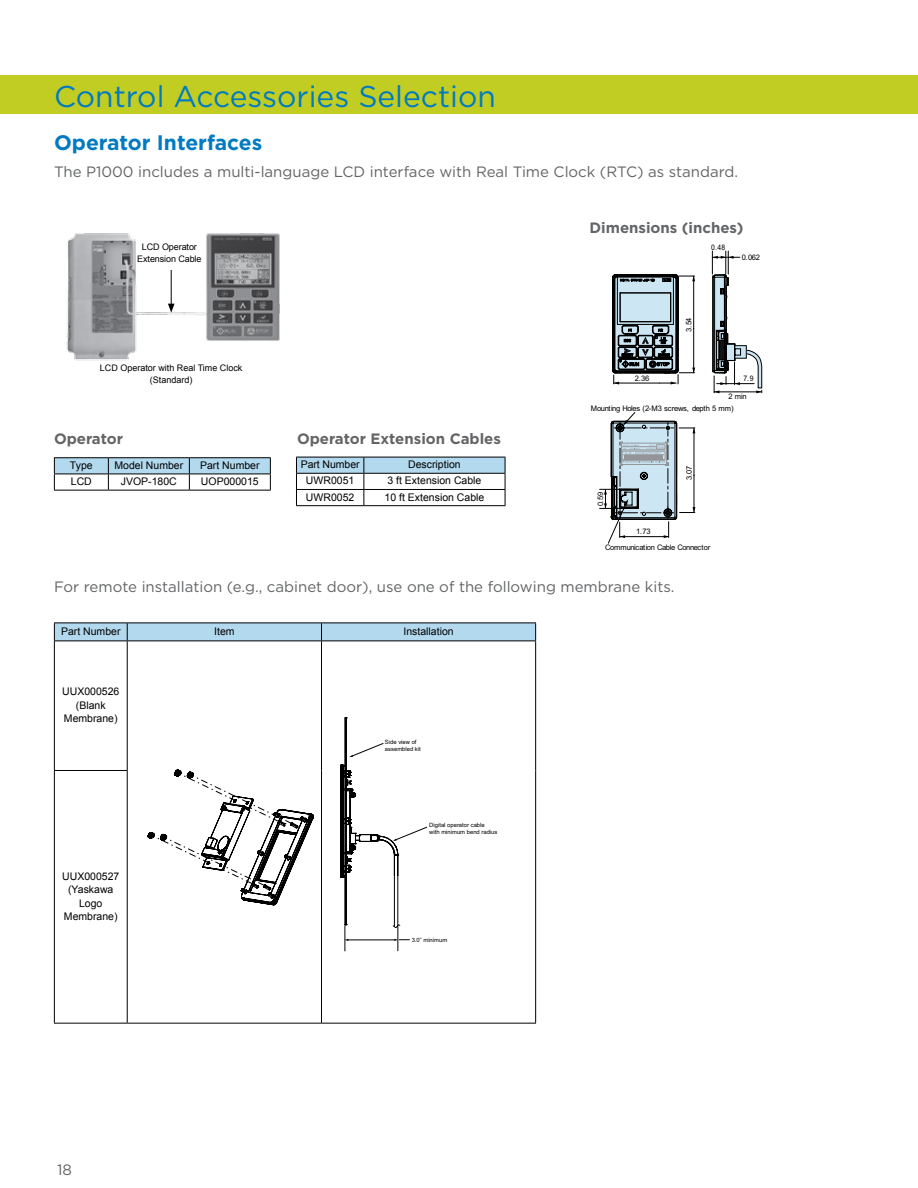
<style>
.page{position:relative;width:918px;height:1188px;background:#fff}
.page>*{position:absolute;margin:0;border:0;box-sizing:border-box;transform-origin:0 0}
.t1{font:30px "Gotham";color:#007ac2}
.t2{font:700 21px "Gotham";color:#007ac2}
.t3{font:15px "Gotham";color:#636466}
.t4{font:700 15px "Gotham";color:#636466}
.t5{font:10.5px/13.5px "Arial";color:#000;text-align:center}
.t6{font:9px/12px "Arial";color:#000;text-align:center}
.t7{font:7.65px/11.4px "Arial";letter-spacing:-.055em;color:#000}
.t8{font:7.65px "Arial";letter-spacing:-.055em;color:#000;scale:.9 1}
.t9{font:5.85px/7.1px "Arial";color:#000}
</style>
<div class="page">
<hr style="left:54px;top:457px;width:54px;height:1px;background:#000">
<hr style="left:108px;top:457px;width:81px;height:1px;background:#000">
<hr style="left:189px;top:457px;width:82px;height:1px;background:#000">
<svg style="left:54px;top:458px;width:217px;height:32px"></svg>
<hr style="left:54px;top:490px;width:54px;height:1px;background:#000">
<hr style="left:108px;top:490px;width:81px;height:1px;background:#000">
<hr style="left:189px;top:490px;width:82px;height:1px;background:#000">
<svg style="left:54px;top:623px;width:482px;height:18px"></svg>
<hr style="left:54px;top:641px;width:73px;height:1px;background:#000">
<hr style="left:54px;top:641px;width:1px;height:129px;background:#000">
<hr style="left:127px;top:641px;width:195px;height:1px;background:#000">
<hr style="left:127px;top:641px;width:1px;height:129px;background:#000">
<hr style="left:322px;top:641px;width:214px;height:1px;background:#000">
<hr style="left:321px;top:641px;width:1px;height:129px;background:#000">
<hr style="left:535px;top:641px;width:1px;height:129px;background:#000">
<hr style="left:321px;top:770px;width:1px;height:253px;background:#000">
<hr style="left:535px;top:770px;width:1px;height:253px;background:#000">
<hr style="left:54px;top:770px;width:74px;height:1px;background:#000">
<hr style="left:54px;top:771px;width:1px;height:252px;background:#000">
<hr style="left:127px;top:771px;width:1px;height:252px;background:#000">
<hr style="left:127px;top:1023px;width:195px;height:1px;background:#000">
<hr style="left:322px;top:1023px;width:214px;height:1px;background:#000">
<hr style="left:54px;top:1023px;width:73px;height:1px;background:#000">
<svg style="left:148px;top:770px;width:165px;height:135px"></svg>
<svg style="left:341px;top:718px;width:87px;height:233px"></svg>
<hr style="left:600px;top:489px;width:30px;height:1px;background:#000">
<hr style="left:600px;top:508px;width:30px;height:1px;background:#000">
<svg style="left:604px;top:250px;width:158px;height:294px"></svg>
<svg style="left:296px;top:457px;width:210px;height:48px"></svg>
<hr style="left:296px;top:505px;width:68px;height:1px;background:#000">
<hr style="left:364px;top:505px;width:141px;height:1px;background:#000">
<div style="left:0;top:75px;width:918px;height:39px;background:#c2cd23"></div>
<img style="left:67px;top:233px;width:213px;height:128px">
<h1 class="t1" style="left:54px;top:78px;width:443px">Control Accessories Selection</h1>
<h2 class="t2" style="left:54px;top:129px;width:210px">Operator Interfaces</h2>
<h3 class="t3" style="left:54px;top:163px;width:686px">The P1000 includes a multi-language LCD interface with Real Time Clock (RTC) as standard.</h3>
<p class="t6" style="left:137px;top:241px;width:66px">LCD Operator<br>Extension Cable</p>
<p class="t6" style="left:100px;top:362px;width:144px">LCD Operator with Real Time Clock (Standard)</p>
<h3 class="t4" style="left:54px;top:429px;width:70px">Operator</h3>
<h3 class="t4" style="left:297px;top:429px;width:206px">Operator Extension Cables</h3>
<p class="t5" style="left:70px;top:459px;width:24px">Type</p>
<p class="t5" style="left:114px;top:459px;width:70px">Model Number</p>
<p class="t5" style="left:200px;top:459px;width:61px">Part Number</p>
<p class="t5" style="left:71px;top:475px;width:22px">LCD</p>
<p class="t5" style="left:121px;top:475px;width:58px">JVOP-180C</p>
<p class="t5" style="left:201px;top:475px;width:59px">UOP000015</p>
<p class="t5" style="left:301px;top:458px;width:60px">Part Number</p>
<p class="t5" style="left:408px;top:458px;width:54px">Description</p>
<p class="t5" style="left:306px;top:474px;width:50px">UWR0051</p>
<p class="t5" style="left:387px;top:474px;width:95px">3 ft Extension Cable</p>
<p class="t5" style="left:306px;top:490px;width:50px">UWR0052</p>
<p class="t5" style="left:385px;top:490px;width:101px">10 ft Extension Cable</p>
<h3 class="t4" style="left:590px;top:219px;width:156px">Dimensions (inches)</h3>
<p class="t8" style="left:711px;top:242px;width:17px">0.48</p>
<p class="t7" style="left:742px;top:252px;width:20px">0.062</p>
<p class="t7" style="left:683px;top:332px;width:16px;rotate:-90deg">3.54</p>
<p class="t7" style="left:635px;top:373px;width:16px">2.36</p>
<p class="t8" style="left:743px;top:373px;width:13px">7.9</p>
<p class="t7" style="left:591px;top:391px;width:157px;text-indent:138px">2 min<br>Mounting Holes (2-M3 screws, depth 5 mm)</p>
<p class="t7" style="left:595px;top:506px;width:16px;rotate:-90deg">0.59</p>
<p class="t7" style="left:636px;top:526px;width:16px">1.73</p>
<p class="t7" style="left:683px;top:480px;width:16px;rotate:-90deg">3.07</p>
<p class="t7" style="left:605px;top:542px;width:107px">Communication Cable Connector</p>
<h3 class="t3" style="left:54px;top:577px;width:622px">For remote installation (e.g., cabinet door), use one of the following membrane kits.</h3>
<p class="t5" style="left:61px;top:625px;width:61px">Part Number</p>
<p class="t5" style="left:214px;top:625px;width:22px">Item</p>
<p class="t5" style="left:403px;top:625px;width:52px">Installation</p>
<p class="t5" style="left:62px;top:685px;width:59px">UUX000526 (Blank<br>Membrane)</p>
<p class="t5" style="left:62px;top:869px;width:59px">UUX000527 (Yaskawa<br>Logo<br>Membrane)</p>
<h3 class="t3" style="left:57px;top:1160px;width:16px">18</h3>
<p class="t9" style="left:385px;top:738px;width:37px">Side view of assembled kit</p>
<p class="t9" style="left:429px;top:822px;width:70px">Digital operator cable<br>with minimum bend radius</p>
<p class="t9" style="left:412px;top:936px;width:37px">3.0” minimum</p>
</div>
